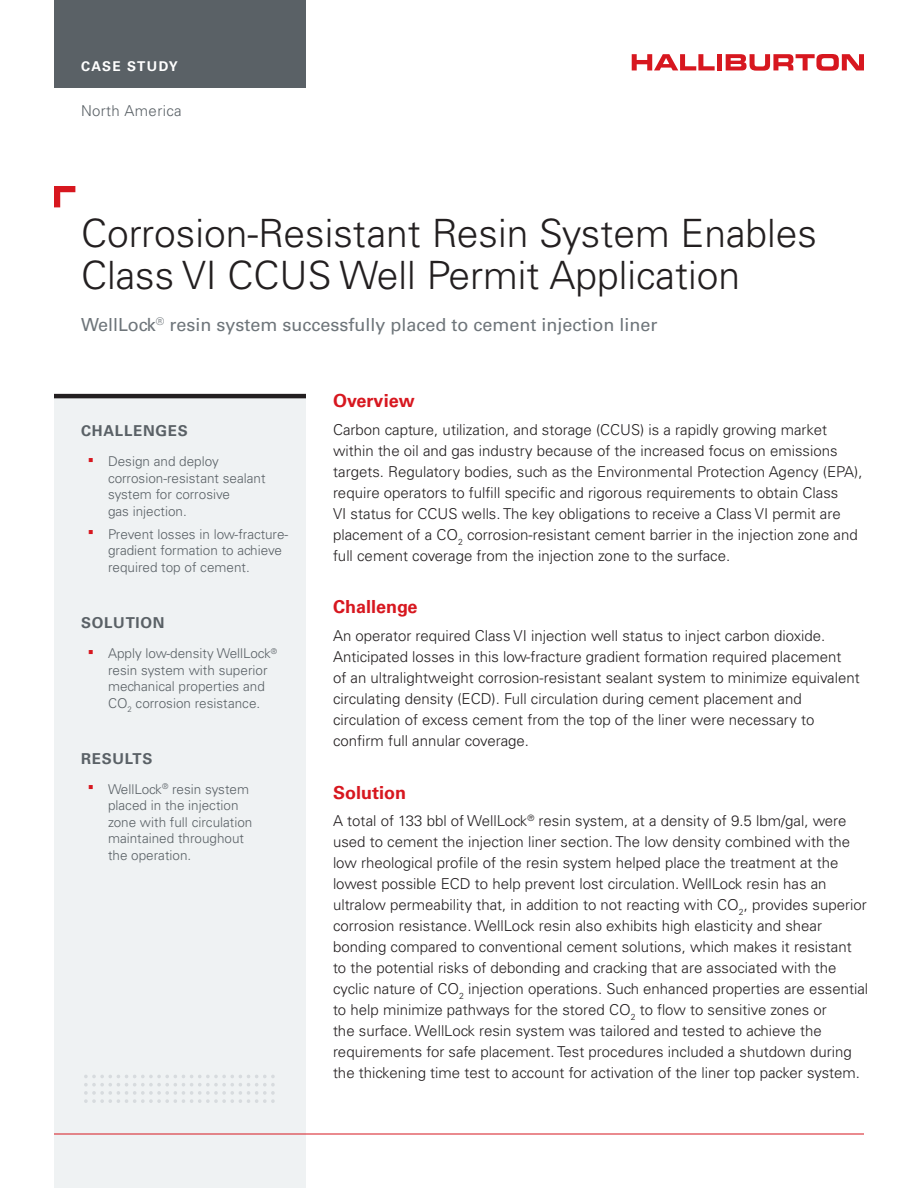
<style>
.page{position:relative;width:918px;height:1188px;background:#fff}
.page>*{position:absolute;margin:0;border:0;box-sizing:border-box;transform-origin:0 0}
._02_Headline{font:300 39px/42px "Univers LT Std";color:#231f20}
._02_Subhead__1{font:18px "Univers LT Std";color:#6e757a}
._02_Subhead__2{font:700 18px "Univers LT Std";color:#d7171f}
._02_Body_10pt{font:300 15px/21px "Univers LT Std";color:#231f20}
._03_Subhead_Sidebar{font:700 15px "Univers LT Std";letter-spacing:.05em;color:#5a6166}
._03_Level_2_Capability{font:300 15px "Univers LT Std";letter-spacing:.025em;color:#5a6166}
.t1{font:300 13.5px/16.5px "Univers LT Std";color:#5a6166}
.t2{font:700 13.5px "Univers LT Std";letter-spacing:.1em;color:#fff}
</style>
<div class="page">
<div style="left:54px;top:396px;width:252px;height:792px;background:#eff2f3"></div>
<img style="left:84px;top:1075px;width:191px;height:28px">
<hr style="left:54px;top:394px;width:252px;height:4px;background:#231f20">
<svg style="left:54px;top:186px;width:21px;height:21px"></svg>
<hr style="left:54px;top:1134px;width:810px;height:1px;background:#d7171f">
<div style="left:54px;top:0;width:252px;height:88px;background:#5a6166"></div>
<svg style="left:632px;top:54px;width:83px;height:16px"></svg>
<div style="left:717px;top:54px;width:5px;height:16px;background:#d7171f"></div>
<svg style="left:726px;top:54px;width:138px;height:17px"></svg>
<p class="t2" style="left:81px;top:58px;width:98px">CASE STUDY</p>
<p class="_03_Level_2_Capability" style="left:81px;top:102px;width:102px">North America</p>
<p class="_02_Headline" style="left:81px;top:212px;width:738px">Corrosion-Resistant Resin System Enables<br>Class VI CCUS Well Permit Application</p>
<p class="_02_Subhead__1" style="left:81px;top:314px;width:578px">WellLock<sup>®</sup> resin system successfully placed to cement injection liner</p>
<p class="_03_Subhead_Sidebar" style="left:81px;top:422px;width:108px">CHALLENGES</p>
<p class="t1" style="left:108px;top:453px;width:159px">Design and deploy corrosion-resistant sealant system for corrosive<br>gas injection.</p>
<p class="t1" style="left:108px;top:526px;width:182px">Prevent losses in low-fracture&shy;gradient formation to achieve required top of cement.</p>
<p class="_03_Subhead_Sidebar" style="left:81px;top:614px;width:85px">SOLUTION</p>
<p class="t1" style="left:108px;top:645px;width:171px">Apply low-density WellLock<sup>® </sup>resin system with superior mechanical properties and<br>CO<sub>2</sub> corrosion resistance.</p>
<p class="_03_Subhead_Sidebar" style="left:81px;top:750px;width:73px">RESULTS</p>
<p class="t1" style="left:108px;top:781px;width:146px">WellLock<sup>®</sup> resin system placed in the injection zone with full circulation maintained throughout the operation.</p>
<p class="_02_Subhead__2" style="left:333px;top:390px;width:83px">Overview</p>
<p class="_02_Body_10pt" style="left:333px;top:419px;width:531px">Carbon capture, utilization, and storage (CCUS) is a rapidly growing market within the oil and gas industry because of the increased focus on emissions targets. Regulatory bodies, such as the Environmental Protection Agency (EPA), require operators to fulfill specific and rigorous requirements to obtain Class<br>VI status for CCUS wells. The key obligations to receive a Class VI permit are placement of a CO<sub>2</sub> corrosion-resistant cement barrier in the injection zone and full cement coverage from the injection zone to the surface.</p>
<p class="_02_Subhead__2" style="left:333px;top:596px;width:86px">Challenge</p>
<p class="_02_Body_10pt" style="left:333px;top:625px;width:528px">An operator required Class VI injection well status to inject carbon dioxide.<br>Anticipated losses in this low-fracture gradient formation required placement<br>of an ultralightweight corrosion-resistant sealant system to minimize equivalent circulating density (ECD). Full circulation during cement placement and circulation of excess cement from the top of the liner were necessary to confirm full annular coverage.</p>
<p class="_02_Subhead__2" style="left:333px;top:782px;width:75px">Solution</p>
<p class="_02_Body_10pt" style="left:333px;top:811px;width:537px">A total of 133 bbl of WellLock<sup>®</sup> resin system, at a density of 9.5 lbm/gal, were used to cement the injection liner section. The low density combined with the low rheological profile of the resin system helped place the treatment at the lowest possible ECD to help prevent lost circulation. WellLock resin has an ultralow permeability that, in addition to not reacting with CO<sub>2</sub>, provides superior corrosion resistance. WellLock resin also exhibits high elasticity and shear bonding compared to conventional cement solutions, which makes it resistant to the potential risks of debonding and cracking that are associated with the cyclic nature of CO<sub>2</sub> injection operations. Such enhanced properties are essential to help minimize pathways for the stored CO<sub>2</sub> to flow to sensitive zones or<br>the surface. WellLock resin system was tailored and tested to achieve the requirements for safe placement. Test procedures included a shutdown during the thickening time test to account for activation of the liner top packer system.</p>
</div>
